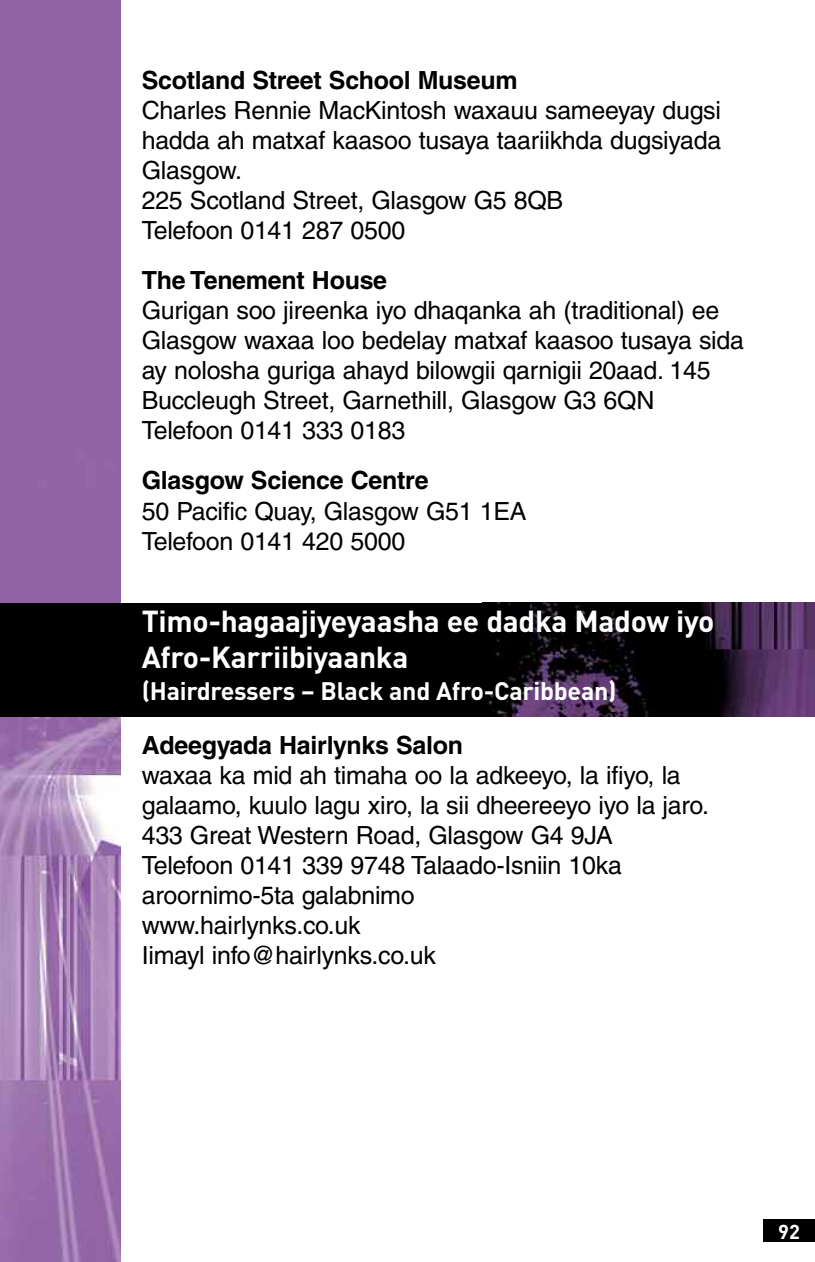
<style>
.page{position:relative;width:815px;height:1262px;background:#fff}
.page>*{position:absolute;margin:0;border:0;box-sizing:border-box;transform-origin:0 0}
.t1{font:700 30px/36px "DIN";letter-spacing:-.01em;color:#fff}
.t2{font:25px/30px "Helvetica";letter-spacing:-.01em;color:#000}
.t3{font:700 25px "Helvetica";letter-spacing:-.01em;color:#000}
.t4{font:700 25px "DIN";letter-spacing:-.01em;color:#fff}
.t5{font:700 20px "DIN";color:#fff}
</style>
<div class="page">
<div style="left:763px;top:1219px;width:52px;height:23px;background:#000"></div>
<img style="left:0;top:0;width:120px;height:1261px">
<div style="left:0;top:602px;width:815px;height:114px;background:#000"></div>
<img style="left:482px;top:602px;width:333px;height:114px">
<p class="t3" style="left:142px;top:71px;width:378px">Scotland Street School Museum</p>
<p class="t2" style="left:142px;top:98px;width:581px">Charles Rennie MacKintosh waxauu sameeyay dugsi hadda ah matxaf kaasoo tusaya taariikhda dugsiyada Glasgow.<br>225 Scotland Street, Glasgow G5 8QB<br>Telefoon 0141 287 0500</p>
<p class="t3" style="left:142px;top:271px;width:247px">The Tenement House</p>
<p class="t2" style="left:142px;top:298px;width:604px">Gurigan soo jireenka iyo dhaqanka ah (traditional) ee Glasgow waxaa loo bedelay matxaf kaasoo tusaya sida ay nolosha guriga ahayd bilowgii qarnigii 20aad. 145<br>Buccleugh Street, Garnethill, Glasgow G3 6QN Telefoon 0141 333 0183</p>
<p class="t3" style="left:142px;top:471px;width:288px">Glasgow Science Centre</p>
<p class="t2" style="left:142px;top:498px;width:386px">50 Pacific Quay, Glasgow G51 1EA<br>Telefoon 0141 420 5000</p>
<p class="t1" style="left:142px;top:604px;width:574px">Timo-hagaajiyeyaasha ee dadka Madow iyo<br>Afro-Karriibiyaanka</p>
<p class="t4" style="left:142px;top:677px;width:476px">(Hairdressers – Black and Afro-Caribbean)</p>
<p class="t3" style="left:142px;top:735px;width:323px">Adeegyada Hairlynks Salon</p>
<p class="t2" style="left:142px;top:762px;width:569px">waxaa ka mid ah timaha oo la adkeeyo, la ifiyo, la galaamo, kuulo lagu xiro, la sii dheereeyo iyo la jaro.<br>433 Great Western Road, Glasgow G4 9JA Telefoon 0141 339 9748 Talaado-Isniin 10ka aroornimo-5ta galabnimo<br>www.hairlynks.co.uk<br>Iimayl info@hairlynks.co.uk</p>
<p class="t5" style="left:778px;top:1219px;width:23px">92</p>
</div>
